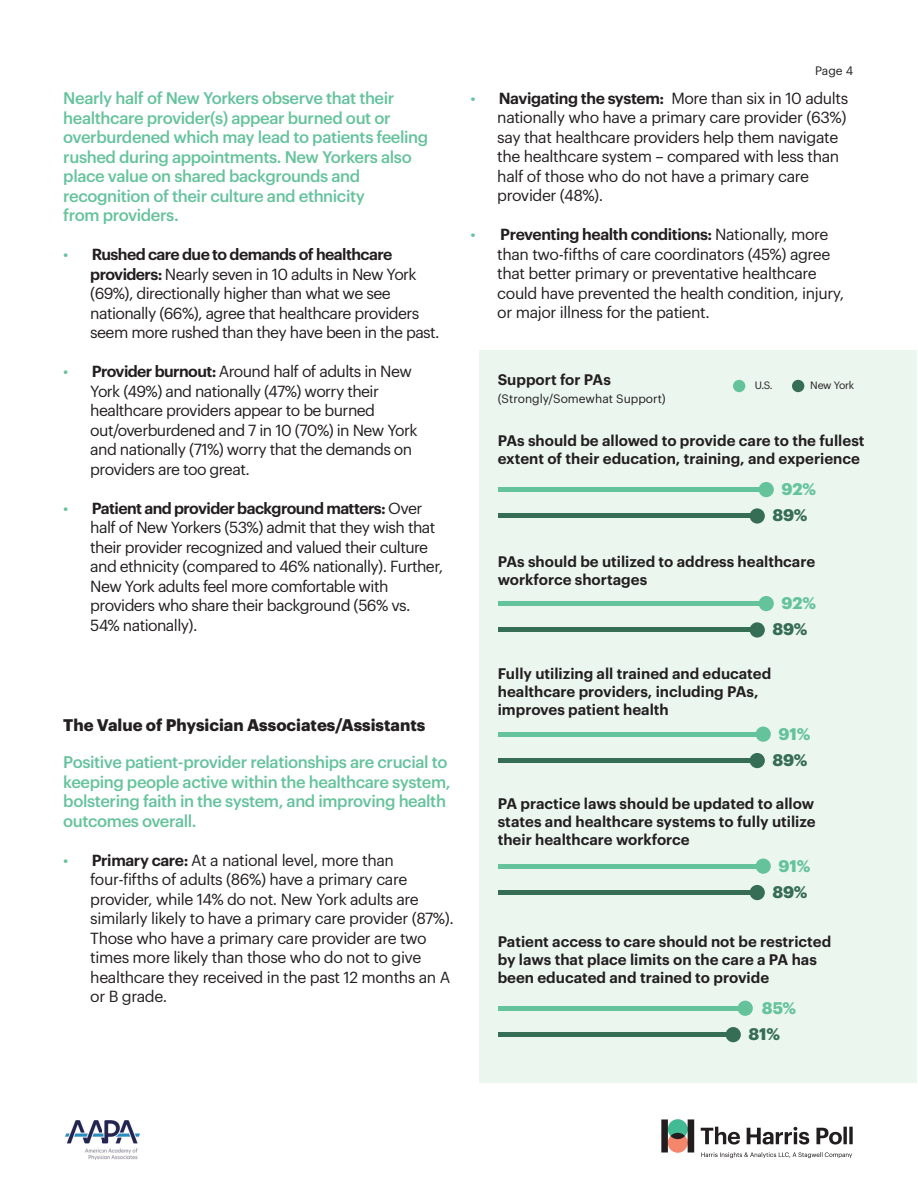
<style>
.page{position:relative;width:918px;height:1188px;background:#fff}
.page>*{position:absolute;margin:0;border:0;box-sizing:border-box;transform-origin:0 0}
.t1{font:500 16.5px/19.5px "Graphik";letter-spacing:-.025em;color:#65c39c}
.t2{font:700 16.5px "Graphik";color:#231f20}
.t3{font:700 16.5px "Graphik";color:#65c39c}
.t4{font:700 16.5px "Graphik";color:#366d55}
.t5{font:15.75px/19.5px "Graphik";letter-spacing:-.035em;color:#231f20}
.t6{font:600 15px/18px "Graphik";color:#231f20}
.t7{font:12px "Graphik";color:#231f20}
.t8{font:10.5px "Graphik";color:#231f20}
.s1{color:#65c39c}
.s2{font-weight:600}
</style>
<div class="page">
<div style="left:480px;top:351px;width:437px;height:732px;background:#ebf6ef"></div>
<img style="left:65px;top:1121px;width:75px;height:38px">
<img style="left:662px;top:1119px;width:190px;height:40px">
<div style="left:733px;top:380px;width:12px;height:12px;background:#65c39c;border-radius:50%"></div>
<div style="left:792px;top:380px;width:12px;height:12px;background:#366d55;border-radius:50%"></div>
<div style="left:498px;top:487px;width:269px;height:5px;background:#65c39c"></div>
<div style="left:759px;top:482px;width:15px;height:15px;background:#65c39c;border-radius:50%"></div>
<hr style="left:498px;top:514px;width:260px;height:4px;background:#366d55">
<div style="left:750px;top:508px;width:15px;height:16px;background:#366d55;border-radius:50%"></div>
<div style="left:498px;top:601px;width:269px;height:5px;background:#65c39c"></div>
<div style="left:759px;top:596px;width:15px;height:15px;background:#65c39c;border-radius:50%"></div>
<hr style="left:498px;top:628px;width:260px;height:4px;background:#366d55">
<div style="left:750px;top:622px;width:15px;height:16px;background:#366d55;border-radius:50%"></div>
<div style="left:498px;top:1006px;width:248px;height:5px;background:#65c39c"></div>
<div style="left:738px;top:1001px;width:15px;height:15px;background:#65c39c;border-radius:50%"></div>
<div style="left:498px;top:1032px;width:236px;height:5px;background:#366d55"></div>
<div style="left:726px;top:1027px;width:15px;height:15px;background:#366d55;border-radius:50%"></div>
<hr style="left:498px;top:864px;width:266px;height:4px;background:#65c39c">
<div style="left:756px;top:859px;width:15px;height:15px;background:#65c39c;border-radius:50%"></div>
<div style="left:498px;top:890px;width:260px;height:5px;background:#366d55"></div>
<div style="left:750px;top:885px;width:15px;height:15px;background:#366d55;border-radius:50%"></div>
<hr style="left:498px;top:732px;width:266px;height:4px;background:#65c39c">
<div style="left:756px;top:727px;width:15px;height:15px;background:#65c39c;border-radius:50%"></div>
<div style="left:498px;top:758px;width:260px;height:5px;background:#366d55"></div>
<div style="left:750px;top:753px;width:15px;height:15px;background:#366d55;border-radius:50%"></div>
<p class="t1" style="left:63px;top:87px;width:367px">Nearly half of New Yorkers observe that their healthcare provider(s) appear burned out or overburdened which may lead to patients feeling rushed during appointments. New Yorkers also place value on shared backgrounds and recognition of their culture and ethnicity<br>from providers.</p>
<p class="t5" style="left:90px;top:243px;width:351px;text-indent:-27px"><span class="s1">•</span> <span class="s2">Rushed care due to demands of healthcare providers:</span> Nearly seven in 10 adults in New York (69%), directionally higher than what we see nationally (66%), agree that healthcare providers seem more rushed than they have been in the past.</p>
<p class="t5" style="left:90px;top:360px;width:329px;text-indent:-27px"><span class="s1">•</span> <span class="s2">Provider burnout:</span> Around half of adults in New York (49%) and nationally (47%) worry their healthcare providers appear to be burned out/overburdened and 7 in 10 (70%) in New York and nationally (71%) worry that the demands on providers are too great.</p>
<p class="t5" style="left:90px;top:497px;width:354px;text-indent:-27px"><span class="s1">•</span> <span class="s2">Patient and provider background matters:</span> Over half of New Yorkers (53%) admit that they wish that their provider recognized and valued their culture and ethnicity (compared to 46% nationally). Further, New York adults feel more comfortable with providers who share their background (56% vs.<br>54% nationally).</p>
<p class="t2" style="left:63px;top:712px;width:364px">The Value of Physician Associates/Assistants</p>
<p class="t1" style="left:63px;top:751px;width:389px">Positive patient-provider relationships are crucial to keeping people active within the healthcare system, bolstering faith in the system, and improving health outcomes overall.</p>
<p class="t5" style="left:90px;top:849px;width:365px;text-indent:-27px"><span class="s1">•</span> <span class="s2">Primary care:</span> At a national level, more than four-fifths of adults (86%) have a primary care provider, while 14% do not. New York adults are similarly likely to have a primary care provider (87%).<br>Those who have a primary care provider are two times more likely than those who do not to give healthcare they received in the past 12 months an A or B grade.</p>
<p class="t7" style="left:815px;top:62px;width:40px">Page 4</p>
<p class="t5" style="left:497px;top:87px;width:352px;text-indent:-27px"><span class="s1">•</span> <span class="s2">Navigating the system:</span> More than six in 10 adults nationally who have a primary care provider (63%) say that healthcare providers help them navigate the healthcare system – compared with less than half of those who do not have a primary care provider (48%).</p>
<p class="t5" style="left:497px;top:223px;width:348px;text-indent:-27px"><span class="s1">•</span> <span class="s2">Preventing health conditions:</span> Nationally, more than two-fifths of care coordinators (45%) agree that better primary or preventative healthcare could have prevented the health condition, injury, or major illness for the patient.</p>
<p class="t6" style="left:498px;top:369px;width:115px">Support for PAs</p>
<p class="t7" style="left:498px;top:390px;width:170px">(Strongly/Somewhat Support)</p>
<p class="t8" style="left:755px;top:377px;width:19px">U.S.</p>
<p class="t8" style="left:810px;top:377px;width:46px">New York</p>
<p class="t6" style="left:498px;top:430px;width:368px">PAs should be allowed to provide care to the fullest extent of their education, training, and experience</p>
<p class="t3" style="left:781px;top:476px;width:36px">92%</p>
<p class="t4" style="left:772px;top:503px;width:37px">89%</p>
<p class="t6" style="left:498px;top:551px;width:319px">PAs should be utilized to address healthcare workforce shortages</p>
<p class="t3" style="left:781px;top:590px;width:36px">92%</p>
<p class="t4" style="left:772px;top:617px;width:37px">89%</p>
<p class="t6" style="left:498px;top:663px;width:275px">Fully utilizing all trained and educated healthcare providers, including PAs, improves patient health</p>
<p class="t3" style="left:778px;top:721px;width:34px">91%</p>
<p class="t4" style="left:772px;top:747px;width:37px">89%</p>
<p class="t6" style="left:498px;top:793px;width:319px;text-align:justify">PA practice laws should be updated to allow states and healthcare systems to fully utilize their healthcare workforce</p>
<p class="t3" style="left:778px;top:853px;width:34px">91%</p>
<p class="t4" style="left:772px;top:879px;width:37px">89%</p>
<p class="t6" style="left:498px;top:931px;width:335px">Patient access to care should not be restricted by laws that place limits on the care a PA has been educated and trained to provide</p>
<p class="t3" style="left:762px;top:995px;width:36px">85%</p>
<p class="t4" style="left:748px;top:1021px;width:33px">81%</p>
</div>
